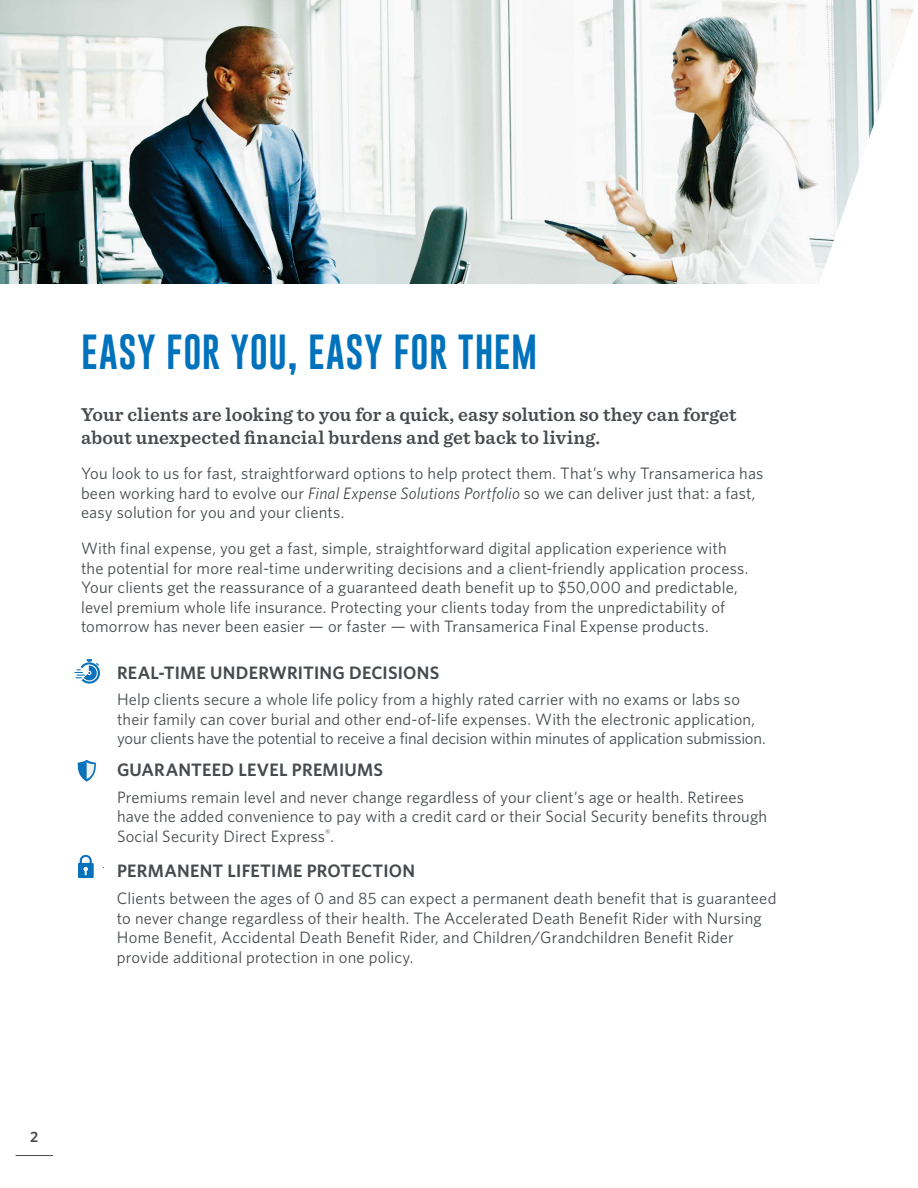
<style>
.page{position:relative;width:918px;height:1188px;background:#fff}
.page>*{position:absolute;margin:0;border:0;box-sizing:border-box;transform-origin:0 0}
.t1{font:36px "Gobold";letter-spacing:.02em;color:#0072bc}
.t2{font:600 19.5px/22.5px "Sentinel";letter-spacing:.01em;color:#474b4f}
.t3{font:600 18px "Whitney";letter-spacing:.01em;color:#474b4f}
.t4{font:16.5px/19.5px "Whitney";letter-spacing:.01em;color:#474b4f}
.t5{font:600 15px "Whitney";color:#474b4f}
.s1{font-style:italic}
</style>
<div class="page">
<img style="left:0;top:0;width:816px;height:284px">
<svg style="left:816px;top:0;width:97px;height:276px"></svg>
<hr style="left:16px;top:1155px;width:37px;height:1px;background:#474b4f">
<svg style="left:78px;top:855px;width:16px;height:23px"></svg>
<svg style="left:78px;top:760px;width:18px;height:21px"></svg>
<svg style="left:74px;top:659px;width:26px;height:25px"></svg>
<h1 class="t1" style="left:81px;top:329px;width:458px">EASY FOR YOU, EASY FOR THEM</h1>
<p class="t2" style="left:81px;top:402px;width:657px">Your clients are looking to you for a quick, easy solution so they can forget about unexpected financial burdens and get back to living.</p>
<p class="t4" style="left:81px;top:463px;width:684px">You look to us for fast, straightforward options to help protect them. That’s why Transamerica has been working hard to evolve our <span class="s1">Final Expense Solutions Portfolio</span> so we can deliver just that: a fast, easy solution for you and your clients.</p>
<p class="t4" style="left:81px;top:538px;width:669px">With final expense, you get a fast, simple, straightforward digital application experience with the potential for more real-time underwriting decisions and a client-friendly application process.<br>Your clients get the reassurance of a guaranteed death benefit up to $50,000 and predictable, level premium whole life insurance. Protecting your clients today from the unpredictability of tomorrow has never been easier — or faster — with Transamerica Final Expense products.</p>
<p class="t3" style="left:117px;top:661px;width:324px">REAL-TIME UNDERWRITING DECISIONS</p>
<p class="t4" style="left:117px;top:689px;width:650px">Help clients secure a whole life policy from a highly rated carrier with no exams or labs so their family can cover burial and other end-of-life expenses. With the electronic application, your clients have the potential to receive a final decision within minutes of application submission.</p>
<p class="t3" style="left:117px;top:758px;width:268px">GUARANTEED LEVEL PREMIUMS</p>
<p class="t4" style="left:117px;top:787px;width:652px">Premiums remain level and never change regardless of your client’s age or health. Retirees have the added convenience to pay with a credit card or their Social Security benefits through<br>Social Security Direct Express<sup>®</sup>.</p>
<p class="t3" style="left:117px;top:859px;width:300px">PERMANENT LIFETIME PROTECTION</p>
<p class="t4" style="left:117px;top:888px;width:661px">Clients between the ages of 0 and 85 can expect a permanent death benefit that is guaranteed to never change regardless of their health. The Accelerated Death Benefit Rider with Nursing Home Benefit, Accidental Death Benefit Rider, and Children/Grandchildren Benefit Rider provide additional protection in one policy.</p>
<p class="t5" style="left:30px;top:1126px;width:10px">2</p>
</div>
